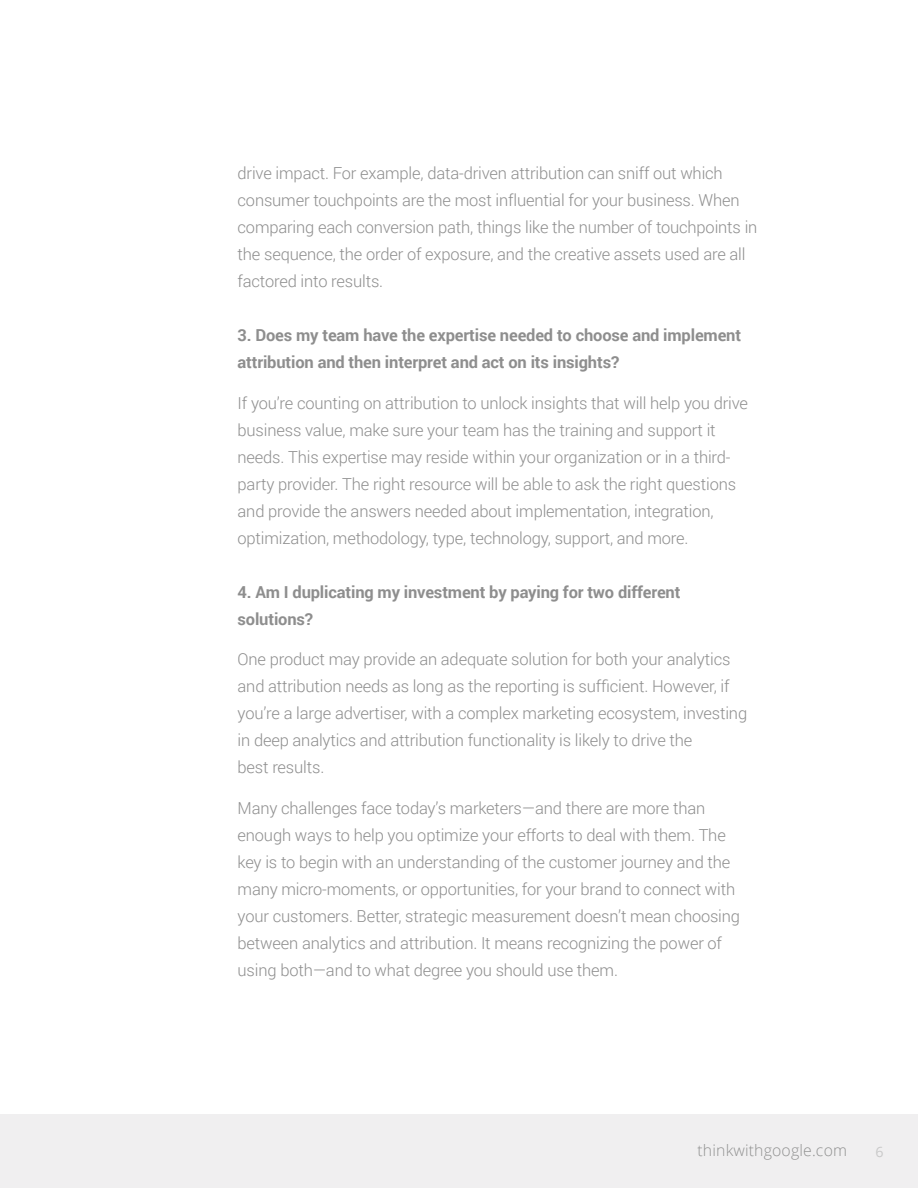
<style>
.page{position:relative;width:918px;height:1188px;background:#fff}
.page>*{position:absolute;margin:0;border:0;box-sizing:border-box;transform-origin:0 0}
.t1{font:300 16.5px/27px "Roboto";letter-spacing:-.01em;color:#8e8e8e}
.t2{font:700 16.5px/27px "Roboto";letter-spacing:-.01em;color:#8e8e8e}
.t3{font:300 15.75px "Open Sans";letter-spacing:.01em;color:#666766}
.t4{font:14.25px "Open Sans";color:#c9c9c9}
</style>
<div class="page">
<div style="left:0;top:1114px;width:918px;height:74px;background:#f0eff0"></div>
<p class="t1" style="left:238px;top:159px;width:521px">drive impact. For example, data-driven attribution can sniff out which consumer touchpoints are the most influential for your business. When comparing each conversion path, things like the number of touchpoints in the sequence, the order of exposure, and the creative assets used are all factored into results.</p>
<p class="t2" style="left:238px;top:321px;width:505px">3. Does my team have the expertise needed to choose and implement attribution and then interpret and act on its insights?</p>
<p class="t1" style="left:238px;top:389px;width:512px">If you’re counting on attribution to unlock insights that will help you drive business value, make sure your team has the training and support it needs. This expertise may reside within your organization or in a third&shy;party provider. The right resource will be able to ask the right questions and provide the answers needed about implementation, integration, optimization, methodology, type, technology, support, and more.</p>
<p class="t2" style="left:238px;top:578px;width:444px">4. Am I duplicating my investment by paying for two different solutions?</p>
<p class="t1" style="left:238px;top:645px;width:511px">One product may provide an adequate solution for both your analytics and attribution needs as long as the reporting is sufficient. However, if you’re a large advertiser, with a complex marketing ecosystem, investing in deep analytics and attribution functionality is likely to drive the<br>best results.</p>
<p class="t1" style="left:238px;top:794px;width:504px">Many challenges face today’s marketers—and there are more than enough ways to help you optimize your efforts to deal with them. The key is to begin with an understanding of the customer journey and the many micro-moments, or opportunities, for your brand to connect with your customers. Better, strategic measurement doesn’t mean choosing between analytics and attribution. It means recognizing the power of using both—and to what degree you should use them.</p>
<p class="t3" style="left:698px;top:1140px;width:151px">thinkwithgoogle.com</p>
<p class="t4" style="left:876px;top:1142px;width:10px">6</p>
</div>
